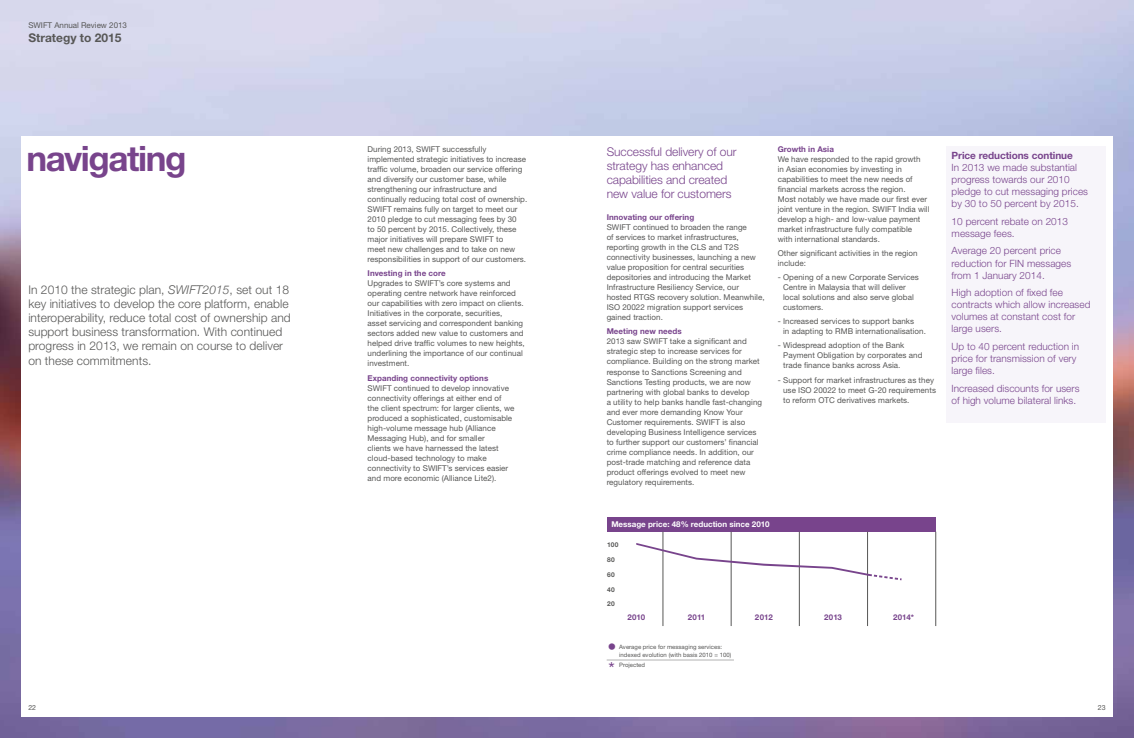
<style>
.page{position:relative;width:1134px;height:738px;background:#fff}
.page>*{position:absolute;margin:0;border:0;box-sizing:border-box;transform-origin:0 0}
.t1{font:700 35px "Helvetica Neue LT Std";letter-spacing:-.04em;color:#78448c}
.t2{font:18px "Helvetica Neue LT Std";color:#78448c}
.t3{font:300 12px/14px "Helvetica Neue LT Std";letter-spacing:.005em;color:#575756}
.t4{font:300 12px/14px "Helvetica Neue LT Std";letter-spacing:-.005em;color:#78448c}
.t5{font:700 12px "Helvetica Neue LT Std";color:#575756}
.t6{font:300 10px/12px "Helvetica Neue LT Std";letter-spacing:.005em;color:#78448c}
.t7{font:700 10px "Helvetica Neue LT Std";letter-spacing:-.005em;color:#78448c}
.t8{font:8px/10px "Helvetica Neue LT Std";letter-spacing:.005em;color:#575756}
.t9{font:700 8px "Helvetica Neue LT Std";letter-spacing:.005em;color:#78448c}
.t10{font:700 8px "Helvetica Neue LT Std";color:#fff}
.t11{font:700 7.9px "Helvetica Neue LT Std";letter-spacing:.005em;color:#78448c}
.t12{font:7px "Helvetica Neue LT Std";color:#575756}
.t13{font:700 6.6px "Helvetica Neue LT Std";letter-spacing:.04em;color:#575756}
.t14{font:6px/8px "Helvetica Neue LT Std";letter-spacing:.005em;color:#575756}
.s1{font-family:"Helvetica Neue";font-style:italic}
</style>
<div class="page">
<img style="left:0;top:0;width:1134px;height:737px">
<div style="left:21px;top:136px;width:1092px;height:580px;background:#fff"></div>
<div style="left:946px;top:146px;width:159px;height:277px;background:#f7f5fa"></div>
<div style="left:607px;top:516px;width:329px;height:15px;background:#78448c"></div>
<hr style="left:731px;top:531px;width:1px;height:94px;background:#575756">
<hr style="left:799px;top:531px;width:1px;height:94px;background:#575756">
<hr style="left:867px;top:531px;width:1px;height:94px;background:#575756">
<hr style="left:935px;top:531px;width:1px;height:94px;background:#575756">
<hr style="left:663px;top:531px;width:1px;height:94px;background:#575756">
<hr style="left:607px;top:659px;width:127px;height:1px;background:#b3b2b2">
<svg style="left:636px;top:542px;width:266px;height:38px"></svg>
<p class="t8" style="left:28px;top:20px;width:100px">SWIFT Annual Review 2013</p>
<h3 class="t5" style="left:28px;top:30px;width:95px">Strategy to 2015</h3>
<h1 class="t1" style="left:27px;top:137px;width:162px">navigating</h1>
<p class="t3" style="left:28px;top:282px;width:264px">In 2010 the strategic plan, <span class="s1">SWIFT2015</span>, set out 18 key initiatives to develop the core platform, enable interoperability, reduce total cost of ownership and support business transformation. With continued progress in 2013, we remain on course to deliver on these commitments.</p>
<p class="t8" style="left:368px;top:144px;width:161px">During 2013, SWIFT successfully implemented strategic initiatives to increase traffic volume, broaden our service offering and diversify our customer base, while strengthening our infrastructure and continually reducing total cost of ownership.<br>SWIFT remains fully on target to meet our 2010 pledge to cut messaging fees by 30<br>to 50 percent by 2015. Collectively, these major initiatives will prepare SWIFT to<br>meet new challenges and to take on new responsibilities in support of our customers.</p>
<p class="t9" style="left:368px;top:268px;width:80px">Investing in the core</p>
<p class="t8" style="left:368px;top:278px;width:159px">Upgrades to SWIFT’s core systems and operating centre network have reinforced our capabilities with zero impact on clients.<br>Initiatives in the corporate, securities,<br>asset servicing and correspondent banking sectors added new value to customers and helped drive traffic volumes to new heights, underlining the importance of our continual investment.</p>
<p class="t9" style="left:368px;top:372px;width:122px">Expanding connectivity options</p>
<p class="t8" style="left:368px;top:382px;width:148px">SWIFT continued to develop innovative connectivity offerings at either end of the client spectrum: for larger clients, we produced a sophisticated, customisable high-volume message hub (Alliance Messaging Hub), and for smaller<br>clients we have harnessed the latest cloud-based technology to make connectivity to SWIFT’s services easier and more economic (Alliance Lite2).</p>
<p class="t9" style="left:778px;top:144px;width:58px">Growth in Asia</p>
<p class="t8" style="left:778px;top:154px;width:153px">We have responded to the rapid growth<br>in Asian economies by investing in capabilities to meet the new needs of financial markets across the region.<br>Most notably we have made our first ever joint venture in the region. SWIFT India will develop a high- and low-value payment market infrastructure fully compatible<br>with international standards.</p>
<p class="t8" style="left:778px;top:248px;width:141px">Other significant activities in the region include:</p>
<p class="t8" style="left:783px;top:272px;width:137px;text-indent:-5px">- Opening of a new Corporate Services<br>Centre in Malaysia that will deliver local solutions and also serve global customers.</p>
<p class="t8" style="left:783px;top:316px;width:144px;text-indent:-5px">- Increased services to support banks<br>in adapting to RMB internationalisation.</p>
<p class="t8" style="left:783px;top:340px;width:141px;text-indent:-5px">- Widespread adoption of the Bank<br>Payment Obligation by corporates and trade finance banks across Asia.</p>
<p class="t8" style="left:783px;top:374px;width:154px;text-indent:-5px">- Support for market infrastructures as they use ISO 20022 to meet G-20 requirements to reform OTC derivatives markets.</p>
<h3 class="t4" style="left:607px;top:144px;width:131px">Successful delivery of our strategy has enhanced capabilities and created new value for customers</h3>
<p class="t7" style="left:952px;top:149px;width:123px">Price reductions continue</p>
<p class="t6" style="left:952px;top:161px;width:138px">In 2013 we made substantial progress towards our 2010 pledge to cut messaging prices by 30 to 50 percent by 2015.</p>
<p class="t6" style="left:952px;top:215px;width:118px">10 percent rebate on 2013 message fees.</p>
<p class="t6" style="left:952px;top:244px;width:121px">Average 20 percent price reduction for FIN messages from 1 January 2014.</p>
<p class="t6" style="left:952px;top:286px;width:140px">High adoption of fixed fee contracts which allow increased volumes at constant cost for large users.</p>
<p class="t6" style="left:952px;top:340px;width:129px">Up to 40 percent reduction in price for transmission of very large files.</p>
<p class="t6" style="left:952px;top:381px;width:129px">Increased discounts for users of high volume bilateral links.</p>
<p class="t9" style="left:607px;top:212px;width:89px">Innovating our offering</p>
<p class="t8" style="left:607px;top:222px;width:159px">SWIFT continued to broaden the range<br>of services to market infrastructures, reporting growth in the CLS and T2S connectivity businesses, launching a new value proposition for central securities depositories and introducing the Market Infrastructure Resiliency Service, our hosted RTGS recovery solution. Meanwhile, ISO 20022 migration support services gained traction.</p>
<p class="t9" style="left:607px;top:326px;width:76px">Meeting new needs</p>
<p class="t8" style="left:607px;top:336px;width:157px">2013 saw SWIFT take a significant and strategic step to increase services for compliance. Building on the strong market response to Sanctions Screening and Sanctions Testing products, we are now partnering with global banks to develop<br>a utility to help banks handle fast-changing and ever more demanding Know Your Customer requirements. SWIFT is also developing Business Intelligence services to further support our customers’ financial crime compliance needs. In addition, our post-trade matching and reference data product offerings evolved to meet new regulatory requirements.</p>
<p class="t10" style="left:611px;top:518px;width:160px">Message price: 48% reduction since 2010</p>
<p class="t13" style="left:607px;top:539px;width:13px">100</p>
<p class="t13" style="left:607px;top:554px;width:9px">80</p>
<p class="t13" style="left:607px;top:569px;width:9px">60</p>
<p class="t13" style="left:607px;top:584px;width:9px">40</p>
<p class="t13" style="left:607px;top:599px;width:9px">20</p>
<p class="t11" style="left:627px;top:611px;width:19px">2010</p>
<p class="t11" style="left:688px;top:611px;width:19px">2011</p>
<p class="t11" style="left:755px;top:611px;width:19px">2012</p>
<p class="t11" style="left:824px;top:611px;width:19px">2013</p>
<p class="t11" style="left:893px;top:611px;width:22px">2014*</p>
<p class="t14" style="left:619px;top:642px;width:114px">Average price for messaging services: indexed evolution (with basis 2010 = 100)</p>
<p class="t14" style="left:619px;top:660px;width:27px">Projected</p>
<h2 class="t2" style="left:607px;top:635px;width:10px">•</h2>
<h2 class="t2" style="left:608px;top:657px;width:8px">*</h2>
<p class="t12" style="left:28px;top:702px;width:9px">22</p>
<p class="t12" style="left:1098px;top:702px;width:9px">23</p>
</div>
